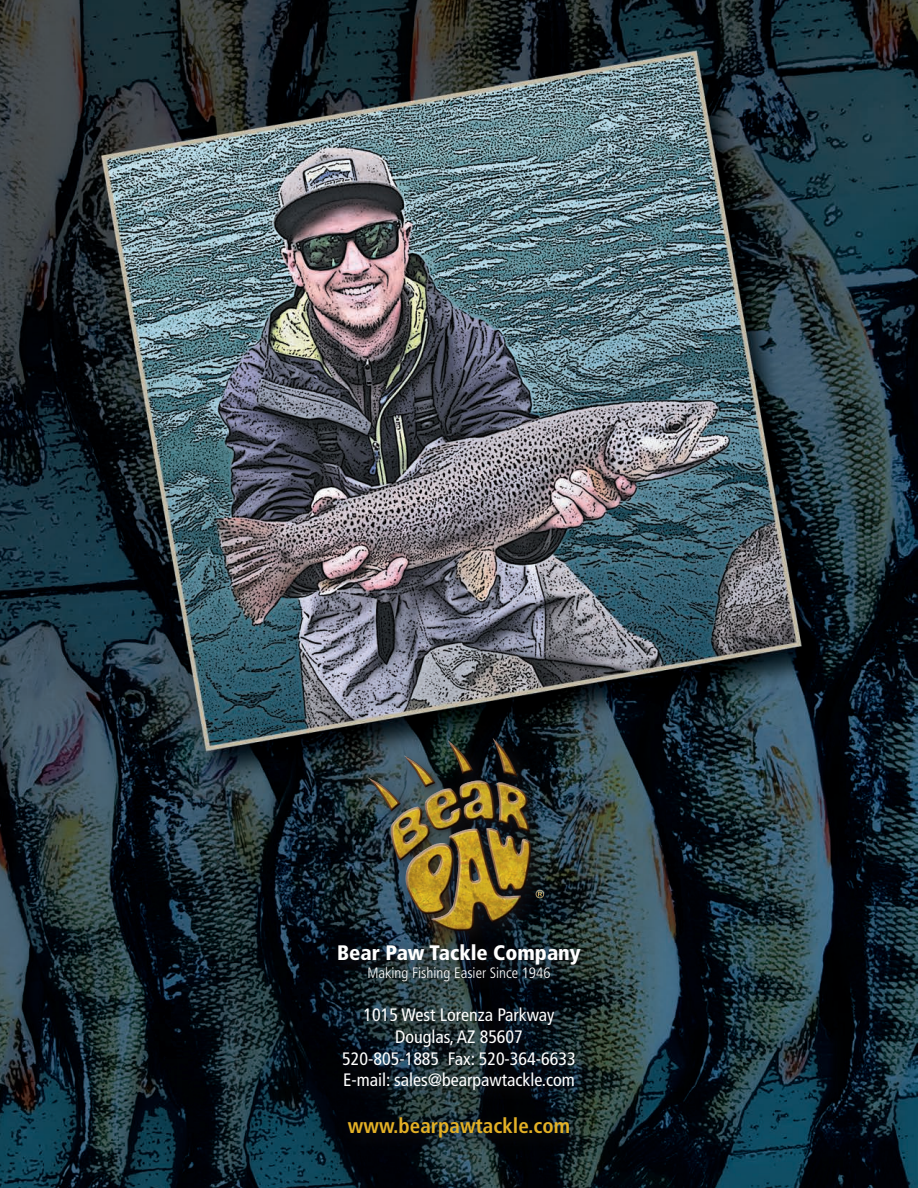
<style>
.page{position:relative;width:918px;height:1188px;background:#fff}
.page>*{position:absolute;margin:0;border:0;box-sizing:border-box;transform-origin:0 0}
.t1{font:700 condensed 21px "Frutiger";color:#e4b126}
.t2{font:900 condensed 21px "Frutiger";color:#fff}
.t3{font:condensed 18px "Frutiger";color:#fff}
.t4{font:300 condensed 15px "Frutiger";color:#fff}
</style>
<div class="page">
<img style="left:0;top:0;width:918px;height:1188px">
<div style="left:328px;top:935px;width:271px;height:221px;background:#231f20;opacity:.55"></div>
<img style="left:354px;top:723px;width:210px;height:227px">
<p class="t2" style="left:337px;top:940px;width:245px">Bear Paw Tackle Company</p>
<p class="t4" style="left:367px;top:965px;width:185px">Making Fishing Easier Since 1946</p>
<p class="t3" style="left:364px;top:1005px;width:192px">1015 West Lorenza Parkway</p>
<p class="t3" style="left:395px;top:1026px;width:129px">Douglas, AZ 85607</p>
<p class="t3" style="left:342px;top:1048px;width:235px">520-805-1885 Fax: 520-364-6633</p>
<p class="t3" style="left:343px;top:1070px;width:233px">E-mail: sales@bearpawtackle.com</p>
<p class="t1" style="left:348px;top:1113px;width:224px">www.bearpawtackle.com</p>
</div>
